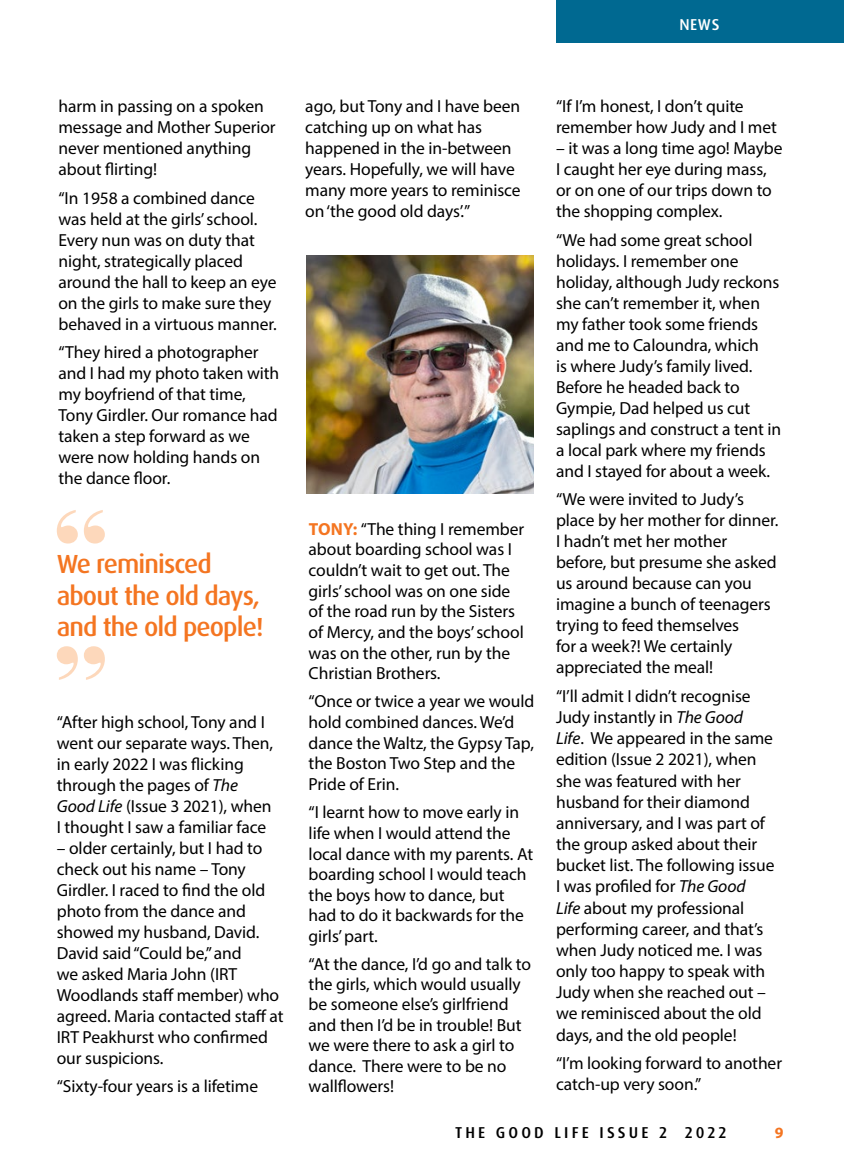
<style>
.page{position:relative;width:844px;height:1166px;background:#fff}
.page>*{position:absolute;margin:0;border:0;box-sizing:border-box;transform-origin:0 0}
.t1{font:500 26.25px/31.5px "Dax OT";letter-spacing:-.035em;color:#f47521}
.t2{font:17.5px/21px "Myriad Pro";letter-spacing:-.005em;color:#000}
.t3{font:500 15.75px "Dax OT";letter-spacing:.2em;color:#000}
.t4{font:500 15.75px "Dax OT";color:#fff}
.t5{font:700 15.75px "Myriad Pro";color:#f47521}
.s1{font-style:italic}
.s2{font-weight:700;color:#f47521}
</style>
<div class="page">
<img style="left:306px;top:255px;width:227px;height:238px">
<svg style="left:57px;top:510px;width:48px;height:33px"></svg>
<svg style="left:57px;top:646px;width:48px;height:34px"></svg>
<div style="left:556px;top:0;width:287px;height:42px;background:#006991"></div>
<p class="t4" style="left:679px;top:14px;width:42px">NEWS</p>
<p class="t2" style="left:58px;top:96px;width:219px">harm in passing on a spoken message and Mother Superior never mentioned anything about flirting!</p>
<p class="t2" style="left:58px;top:187px;width:220px">“In 1958 a combined dance was held at the girls’ school.<br>Every nun was on duty that night, strategically placed around the hall to keep an eye on the girls to make sure they behaved in a virtuous manner.</p>
<p class="t2" style="left:58px;top:342px;width:222px">“They hired a photographer and I had my photo taken with my boyfriend of that time,<br>Tony Girdler. Our romance had taken a step forward as we were now holding hands on the dance floor.</p>
<h1 class="t1" style="left:57px;top:549px;width:208px">We reminisced about the old days, and the old people!</h1>
<p class="t2" style="left:57px;top:711px;width:218px">“After high school, Tony and I went our separate ways. Then, in early 2022 I was flicking through the pages of <span class="s1">The<br>Good Life</span> (Issue 3 2021), when<br>I thought I saw a familiar face</p>
<p class="t2" style="left:57px;top:837px;width:228px">– older certainly, but I had to check out his name – Tony<br>Girdler. I raced to find the old photo from the dance and showed my husband, David.<br>David said “Could be,” and<br>we asked Maria John (IRT<br>Woodlands staff member) who agreed. Maria contacted staff at<br>IRT Peakhurst who confirmed our suspicions.</p>
<p class="t2" style="left:57px;top:1075px;width:203px">“Sixty-four years is a lifetime</p>
<p class="t2" style="left:305px;top:96px;width:217px">ago, but Tony and I have been catching up on what has happened in the in-between years. Hopefully, we will have many more years to reminisce on ‘the good old days’.”</p>
<p class="t2" style="left:556px;top:96px;width:222px">“If I’m honest, I don’t quite remember how Judy and I met</p>
<p class="t2" style="left:556px;top:138px;width:228px">– it was a long time ago! Maybe<br>I caught her eye during mass, or on one of our trips down to the shopping complex.</p>
<p class="t2" style="left:556px;top:229px;width:226px">“We had some great school holidays. I remember one holiday, although Judy reckons she can’t remember it, when my father took some friends and me to Caloundra, which<br>is where Judy’s family lived.<br>Before he headed back to<br>Gympie, Dad helped us cut saplings and construct a tent in a local park where my friends and I stayed for about a week.</p>
<p class="t2" style="left:556px;top:489px;width:224px">“We were invited to Judy’s place by her mother for dinner.<br>I hadn’t met her mother before, but presume she asked us around because can you imagine a bunch of teenagers trying to feed themselves<br>for a week?! We certainly appreciated the meal!</p>
<p class="t2" style="left:556px;top:685px;width:220px">“I’ll admit I didn’t recognise<br>Judy instantly in <span class="s1">The Good<br>Life</span>. We appeared in the same edition (Issue 2 2021), when she was featured with her husband for their diamond anniversary, and I was part of the group asked about their bucket list. The following issue<br>I was profiled for <span class="s1">The Good<br>Life</span> about my professional performing career, and that’s when Judy noticed me. I was only too happy to speak with<br>Judy when she reached out – we reminisced about the old days, and the old people!</p>
<p class="t2" style="left:556px;top:1052px;width:227px">“I’m looking forward to another catch-up very soon.”</p>
<p class="t2" style="left:308px;top:518px;width:217px"><span class="s2">TONY:</span> “The thing I remember about boarding school was I couldn’t wait to get out. The girls’ school was on one side of the road run by the Sisters of Mercy, and the boys’ school was on the other, run by the<br>Christian Brothers.</p>
<p class="t2" style="left:308px;top:691px;width:227px">“Once or twice a year we would hold combined dances. We’d dance the Waltz, the Gypsy Tap, the Boston Two Step and the<br>Pride of Erin.</p>
<p class="t2" style="left:308px;top:802px;width:226px">“I learnt how to move early in life when I would attend the local dance with my parents. At boarding school I would teach the boys how to dance, but had to do it backwards for the girls’ part.</p>
<p class="t2" style="left:308px;top:953px;width:224px;line-height:20.5px">“At the dance, I’d go and talk to the girls, which would usually be someone else’s girlfriend and then I’d be in trouble! But we were there to ask a girl to dance. There were to be no wallflowers!</p>
<p class="t3" style="left:455px;top:1122px;width:273px">THE GOOD LIFE ISSUE 2 2022</p>
<p class="t5" style="left:774px;top:1122px;width:10px">9</p>
</div>
